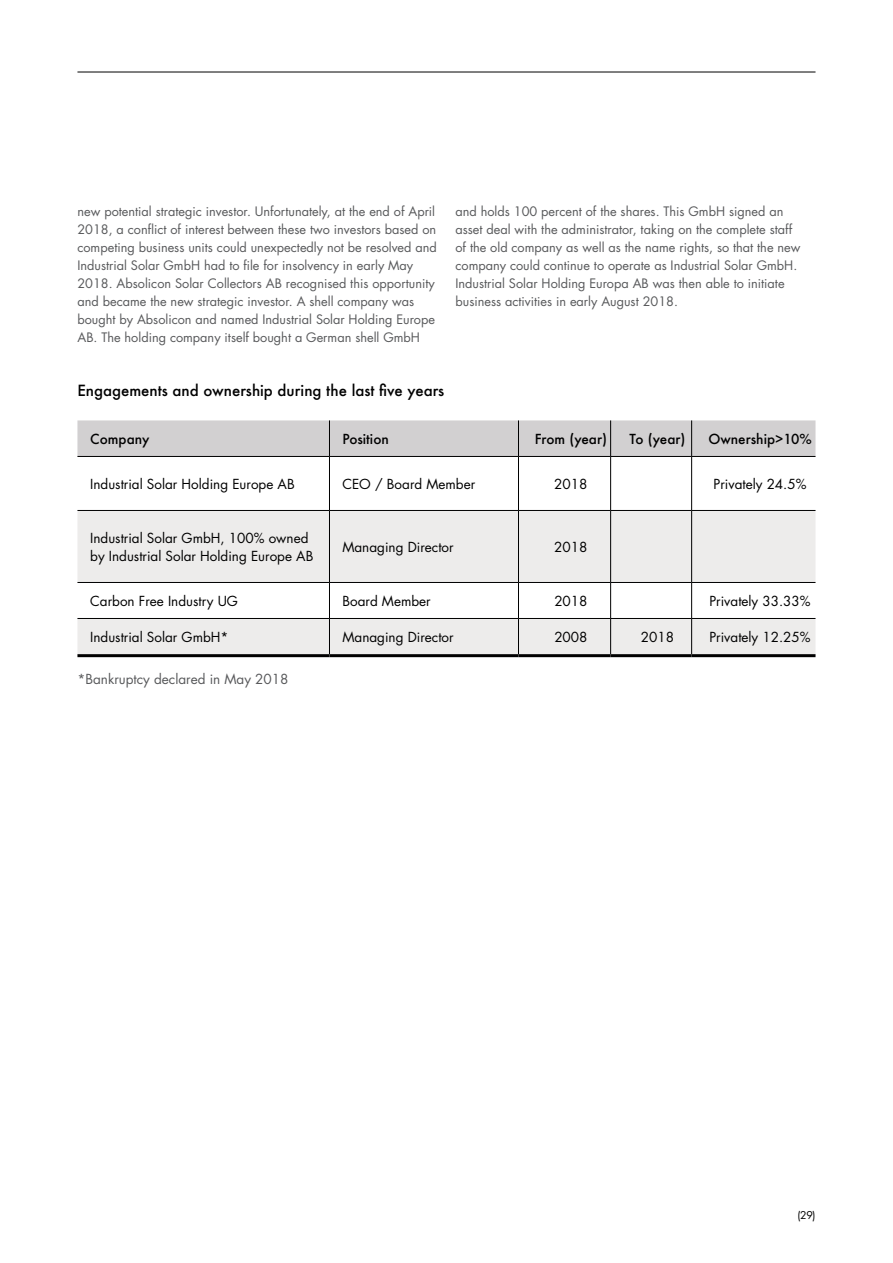
<style>
.page{position:relative;width:893px;height:1263px;background:#fff}
.page>*{position:absolute;margin:0;border:0;box-sizing:border-box;transform-origin:0 0}
.t1{font:500 15px "Futura";color:#000}
.t2{font:13.5px/18px "Futura";color:#000}
.t3{font:500 13.5px "Futura";color:#000}
.t4{font:13.5px "Futura";color:#58595b}
.t5{font:12.75px/18px "Futura";color:#58595b}
.t6{font:10.5px "Futura";color:#000}
</style>
<div class="page">
<hr style="left:77px;top:72px;width:738px;height:1px;background:#000">
<div style="left:77px;top:420px;width:738px;height:36px;background:#d2d0d1"></div>
<svg style="left:77px;top:511px;width:738px;height:143px;fill:#edeceb"></svg>
<hr style="left:77px;top:654px;width:252px;height:3px;background:#000">
<hr style="left:329px;top:654px;width:189px;height:3px;background:#000">
<hr style="left:518px;top:654px;width:93px;height:3px;background:#000">
<hr style="left:611px;top:654px;width:81px;height:3px;background:#000">
<hr style="left:692px;top:654px;width:123px;height:3px;background:#000">
<hr style="left:329px;top:420px;width:1px;height:36px;background:#000">
<hr style="left:518px;top:420px;width:1px;height:36px;background:#000">
<hr style="left:610px;top:420px;width:1px;height:36px;background:#000">
<hr style="left:691px;top:420px;width:1px;height:36px;background:#000">
<hr style="left:77px;top:456px;width:252px;height:1px;background:#000">
<hr style="left:329px;top:456px;width:189px;height:1px;background:#000">
<hr style="left:329px;top:457px;width:1px;height:53px;background:#000">
<hr style="left:518px;top:456px;width:93px;height:1px;background:#000">
<hr style="left:518px;top:457px;width:1px;height:53px;background:#000">
<hr style="left:611px;top:456px;width:81px;height:1px;background:#000">
<hr style="left:610px;top:457px;width:1px;height:53px;background:#000">
<hr style="left:692px;top:456px;width:123px;height:1px;background:#000">
<hr style="left:691px;top:457px;width:1px;height:53px;background:#000">
<hr style="left:77px;top:510px;width:252px;height:1px;background:#000">
<hr style="left:329px;top:510px;width:189px;height:1px;background:#000">
<hr style="left:329px;top:511px;width:1px;height:71px;background:#000">
<hr style="left:518px;top:510px;width:93px;height:1px;background:#000">
<hr style="left:518px;top:511px;width:1px;height:71px;background:#000">
<hr style="left:611px;top:510px;width:81px;height:1px;background:#000">
<hr style="left:610px;top:511px;width:1px;height:71px;background:#000">
<hr style="left:692px;top:510px;width:123px;height:1px;background:#000">
<hr style="left:691px;top:511px;width:1px;height:71px;background:#000">
<hr style="left:77px;top:582px;width:252px;height:1px;background:#000">
<hr style="left:329px;top:582px;width:189px;height:1px;background:#000">
<hr style="left:329px;top:583px;width:1px;height:35px;background:#000">
<hr style="left:518px;top:582px;width:93px;height:1px;background:#000">
<hr style="left:518px;top:583px;width:1px;height:35px;background:#000">
<hr style="left:611px;top:582px;width:81px;height:1px;background:#000">
<hr style="left:610px;top:583px;width:1px;height:35px;background:#000">
<hr style="left:692px;top:582px;width:123px;height:1px;background:#000">
<hr style="left:691px;top:583px;width:1px;height:35px;background:#000">
<hr style="left:77px;top:618px;width:252px;height:1px;background:#000">
<hr style="left:329px;top:618px;width:189px;height:1px;background:#000">
<hr style="left:329px;top:619px;width:1px;height:35px;background:#000">
<hr style="left:518px;top:618px;width:93px;height:1px;background:#000">
<hr style="left:518px;top:619px;width:1px;height:35px;background:#000">
<hr style="left:611px;top:618px;width:81px;height:1px;background:#000">
<hr style="left:610px;top:619px;width:1px;height:35px;background:#000">
<hr style="left:692px;top:618px;width:123px;height:1px;background:#000">
<hr style="left:691px;top:619px;width:1px;height:35px;background:#000">
<p class="t5" style="left:77px;top:202px;width:361px">new potential strategic investor. Unfortunately, at the end of April 2018, a conflict of interest between these two investors based on competing business units could unexpectedly not be resolved and Industrial Solar GmbH had to file for insolvency in early May 2018. Absolicon Solar Collectors AB recognised this opportunity and became the new strategic investor. A shell company was bought by Absolicon and named Industrial Solar Holding Europe AB. The holding company itself bought a German shell GmbH</p>
<p class="t5" style="left:455px;top:202px;width:346px">and holds 100 percent of the shares. This GmbH signed an asset deal with the administrator, taking on the complete staff of the old company as well as the name rights, so that the new company could continue to operate as Industrial Solar GmbH.<br>Industrial Solar Holding Europa AB was then able to initiate business activities in early August 2018.</p>
<p class="t1" style="left:77px;top:380px;width:368px">Engagements and ownership during the last five years</p>
<p class="t3" style="left:90px;top:430px;width:61px">Company</p>
<p class="t3" style="left:342px;top:430px;width:48px">Position</p>
<p class="t3" style="left:535px;top:430px;width:74px">From (year)</p>
<p class="t3" style="left:630px;top:430px;width:57px">To (year)</p>
<p class="t3" style="left:708px;top:430px;width:105px">Ownership&gt;10%</p>
<p class="t2" style="left:90px;top:475px;width:206px">Industrial Solar Holding Europe AB</p>
<p class="t2" style="left:342px;top:475px;width:134px">CEO / Board Member</p>
<p class="t2" style="left:554px;top:475px;width:35px">2018</p>
<p class="t2" style="left:714px;top:475px;width:94px">Privately 24.5%</p>
<p class="t2" style="left:90px;top:529px;width:225px">Industrial Solar GmbH, 100% owned by Industrial Solar Holding Europe AB</p>
<p class="t2" style="left:342px;top:538px;width:113px">Managing Director</p>
<p class="t2" style="left:554px;top:538px;width:35px">2018</p>
<p class="t2" style="left:90px;top:592px;width:149px">Carbon Free Industry UG</p>
<p class="t2" style="left:342px;top:592px;width:90px">Board Member</p>
<p class="t2" style="left:554px;top:592px;width:35px">2018</p>
<p class="t2" style="left:709px;top:592px;width:103px">Privately 33.33%</p>
<p class="t2" style="left:90px;top:627px;width:140px">Industrial Solar GmbH*</p>
<p class="t2" style="left:342px;top:627px;width:113px">Managing Director</p>
<p class="t2" style="left:554px;top:627px;width:35px">2008</p>
<p class="t2" style="left:641px;top:627px;width:35px">2018</p>
<p class="t2" style="left:709px;top:627px;width:103px">Privately 12.25%</p>
<p class="t4" style="left:77px;top:670px;width:213px">*Bankruptcy declared in May 2018</p>
<p class="t6" style="left:797px;top:1208px;width:20px">(29)</p>
</div>
